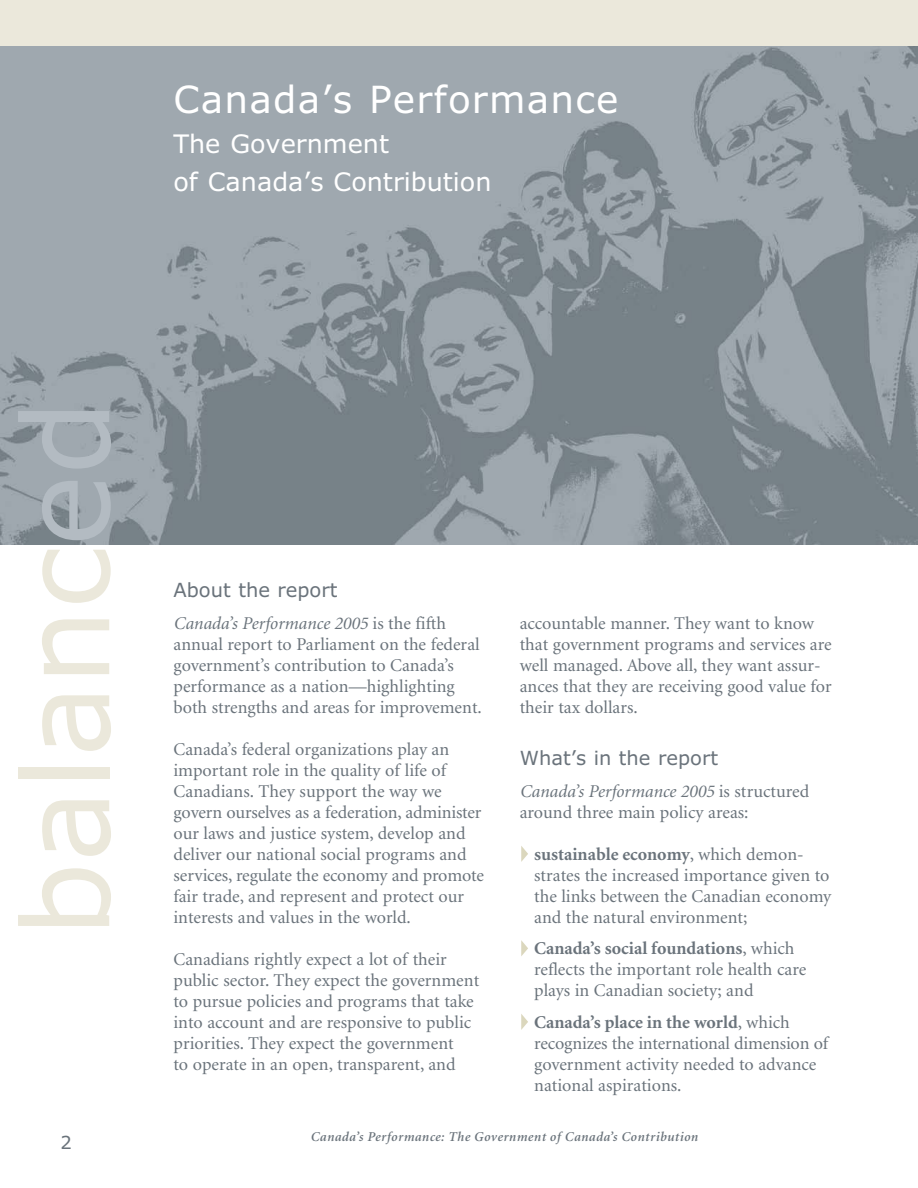
<style>
.page{position:relative;width:918px;height:1188px;background:#fff}
.page>*{position:absolute;margin:0;border:0;box-sizing:border-box;transform-origin:0 0}
.t1{font:120px "Verdana";color:#ebe8db}
.t2{font:37.5px "Verdana";letter-spacing:.03em;color:#fff}
.t3{font:25.5px/37.5px "Verdana";color:#fff}
.t4{font:19.5px "Verdana";color:#6a737b}
.t5{font:18px/21px "Minion";color:#6a737b}
.t6{font:18px "Verdana";color:#6a737b}
.t7{font:italic 600 13.5px "Minion";letter-spacing:.035em;color:#6a737b}
.s1{color:#b3bbc2}
.s2{font-style:italic}
.s3{font-weight:700}
</style>
<div class="page">
<div style="left:0;top:0;width:918px;height:497px;background:#ebe8db"></div>
<img style="left:0;top:47px;width:918px;height:497px">
<svg style="left:521px;top:1014px;width:7px;height:16px"></svg>
<svg style="left:521px;top:940px;width:7px;height:16px"></svg>
<svg style="left:521px;top:846px;width:7px;height:16px"></svg>
<h2 class="t2" style="left:173px;top:83px;width:447px">Canada’s Performance</h2>
<h3 class="t3" style="left:173px;top:127px;width:320px">The Government<br>of Canada’s Contribution</h3>
<h1 class="t1" style="left:14px;top:937px;width:538px;rotate:-90deg">balanc<span class="s1">ed</span></h1>
<p class="t6" style="left:60px;top:1135px;width:13px">2</p>
<p class="t4" style="left:174px;top:582px;width:165px">About the report</p>
<p class="t5" style="left:174px;top:614px;width:310px"><span class="s2">Canada’s Performance 2005</span> is the fifth annual report to Parliament on the federal government’s contribution to Canada’s performance as a nation—highlighting both strengths and areas for improvement.</p>
<p class="t5" style="left:174px;top:740px;width:312px">Canada’s federal organizations play an important role in the quality of life of Canadians. They support the way we govern ourselves as a federation, administer our laws and justice system, develop and deliver our national social programs and services, regulate the economy and promote fair trade, and represent and protect our interests and values in the world.</p>
<p class="t5" style="left:174px;top:950px;width:307px">Canadians rightly expect a lot of their public sector. They expect the government to pursue policies and programs that take into account and are responsive to public priorities. They expect the government<br>to operate in an open, transparent, and</p>
<p class="t5" style="left:520px;top:614px;width:314px">accountable manner. They want to know that government programs and services are well managed. Above all, they want assur&shy;ances that they are receiving good value for their tax dollars.</p>
<p class="t4" style="left:520px;top:750px;width:200px">What’s in the report</p>
<p class="t5" style="left:520px;top:782px;width:291px"><span class="s2">Canada’s Performance 2005</span> is structured around three main policy areas:</p>
<p class="t5" style="left:534px;top:845px;width:299px"><span class="s3">sustainable economy</span>, which demon&shy;strates the increased importance given to the links between the Canadian economy and the natural environment;</p>
<p class="t5" style="left:534px;top:940px;width:274px"><span class="s3">Canada’s social foundations</span>, which reflects the important role health care plays in Canadian society; and</p>
<p class="t5" style="left:534px;top:1013px;width:296px"><span class="s3">Canada’s place in the world</span>, which recognizes the international dimension of government activity needed to advance national aspirations.</p>
<p class="t7" style="left:310px;top:1131px;width:389px">Canada’s Performance: The Government of Canada’s Contribution</p>
</div>
